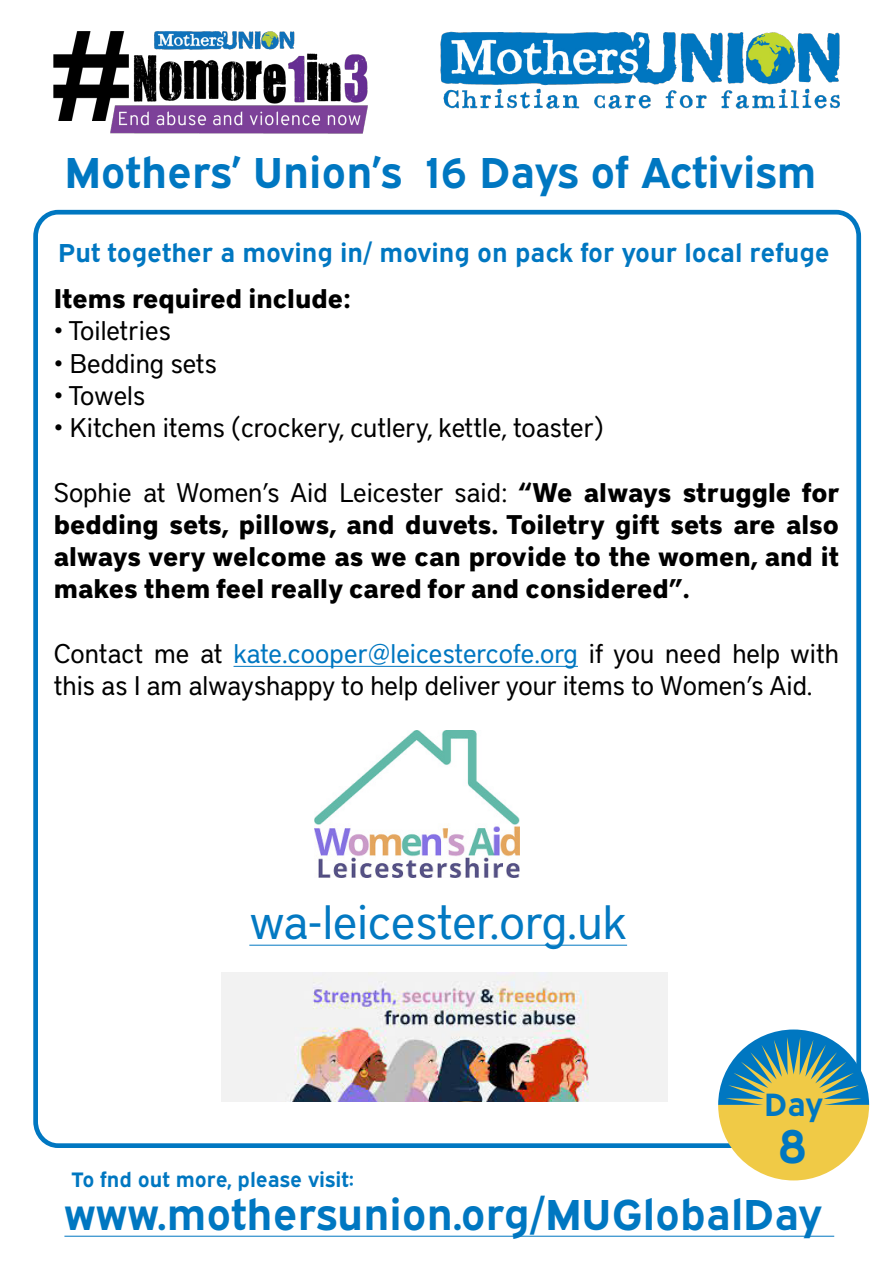
<style>
.page{position:relative;width:894px;height:1263px;background:#fff}
.page>*{position:absolute;margin:0;border:0;box-sizing:border-box;transform-origin:0 0}
.t1{font:48px "District Pro";color:#0379c2}
.t2{font:700 47.25px "Expressway Rg";color:#0077c1}
.t3{font:700 43.35px "Expressway Rg";color:#0077c1}
.t4{font:700 32.25px "Expressway Rg";color:#0077c1}
.t5{font:700 26.85px/32.2px "District Pro";color:#000;text-align:justify}
.t6{font:26.85px/32.2px "District Pro";color:#000}
.t7{font:700 25.95px "Expressway Rg";color:#0077c1}
.t8{font:700 21px "Expressway Rg";color:#0077c1}
.s1{font-weight:400}
.s2{color:#0077c1}
</style>
<div class="page">
<hr style="left:234px;top:666px;width:344px;height:1px;background:#0077c1">
<div style="left:33px;top:210px;width:828px;height:938px;border:5px solid #0077c1;border-radius:23px"></div>
<hr style="left:64px;top:1236px;width:770px;height:1px;background:#0077c1">
<img style="left:54px;top:31px;width:314px;height:103px">
<img style="left:441px;top:31px;width:398px;height:77px">
<svg style="left:718px;top:1030px;width:151px;height:150px"></svg>
<img style="left:314px;top:731px;width:206px;height:146px">
<img style="left:221px;top:973px;width:446px;height:128px">
<hr style="left:249px;top:945px;width:378px;height:1px;background:#0379c2">
<h3 class="t3" style="left:64px;top:138px;width:753px">Mothers’ Union’s 16 Days of Activism</h3>
<p class="t7" style="left:58px;top:233px;width:773px">Put together a moving in/ moving on pack for your local refuge</p>
<p class="t5" style="left:54px;top:281px;width:299px">Items required include:</p>
<p class="t6" style="left:54px;top:313px;width:119px">• Toiletries</p>
<p class="t6" style="left:54px;top:346px;width:165px">• Bedding sets</p>
<p class="t6" style="left:54px;top:378px;width:93px">• Towels</p>
<p class="t6" style="left:54px;top:410px;width:551px">• Kitchen items (crockery, cutlery, kettle, toaster)</p>
<p class="t5" style="left:54px;top:474px;width:788px"><span class="s1">Sophie at Women’s Aid Leicester said:</span> “We always struggle for bedding sets, pillows, and duvets. Toiletry gift sets are also always very welcome as we can provide to the women, and it makes them feel really cared for and considered”.</p>
<p class="t6" style="left:54px;top:636px;width:787px">Contact me at <span class="s2">kate.cooper@leicestercofe.org</span> if you need help with this as I am alwayshappy to help deliver your items to Women’s Aid.</p>
<h1 class="t1" style="left:249px;top:888px;width:379px">wa-leicester.org.uk</h1>
<p class="t4" style="left:764px;top:1079px;width:60px">Day</p>
<h2 class="t2" style="left:779px;top:1109px;width:29px">8</h2>
<p class="t8" style="left:71px;top:1163px;width:284px">To fnd out more, please visit:</p>
<h3 class="t3" style="left:64px;top:1180px;width:759px">www.mothersunion.org/MUGlobalDay</h3>
</div>
